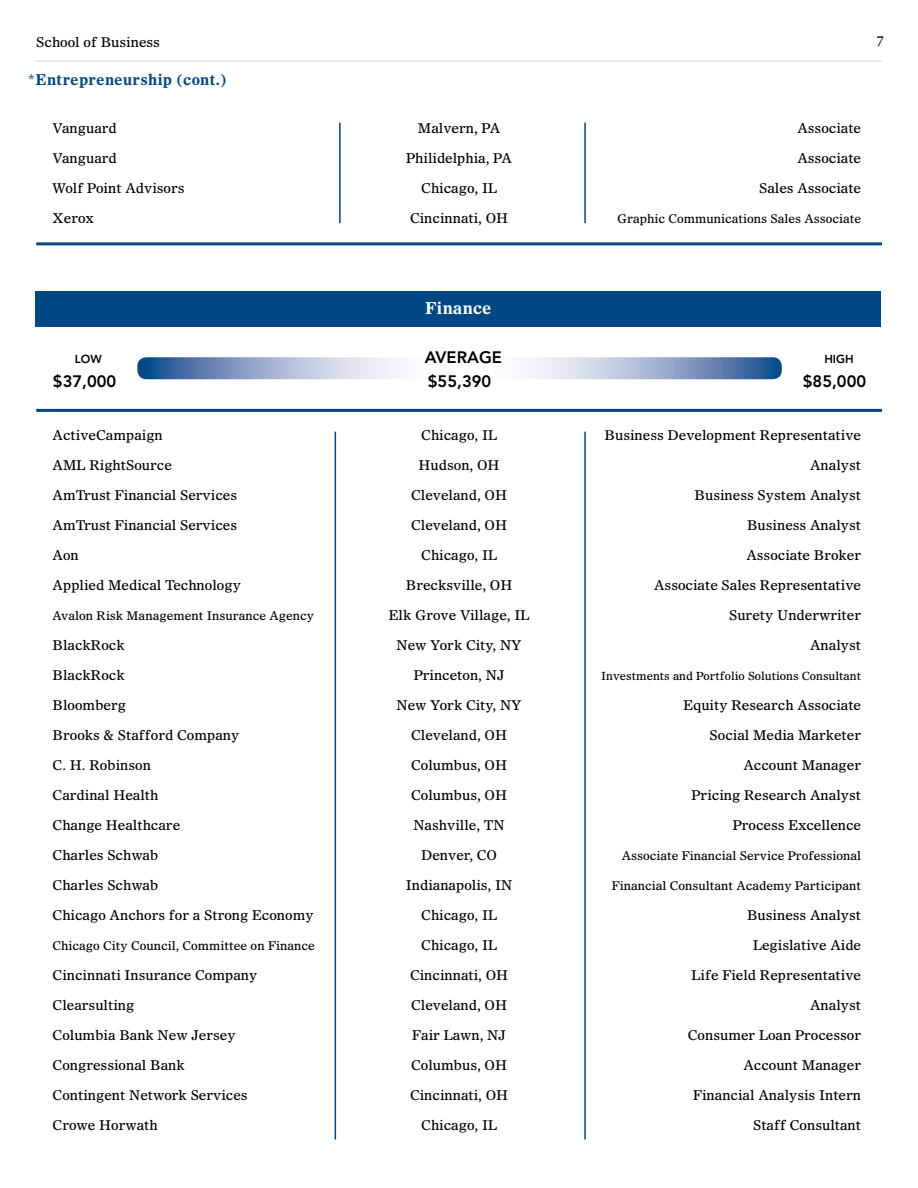
<style>
.page{position:relative;width:918px;height:1188px;background:#fff}
.page>*{position:absolute;margin:0;border:0;box-sizing:border-box;transform-origin:0 0}
.t1{font:800 16.5px/24px "Avenir LT Std";color:#000101}
.t2{font:700 16.5px "Olympian LT Std";letter-spacing:.02em;color:#fff}
.t3{font:700 15px "Olympian LT Std";letter-spacing:.02em;color:#004785}
.t4{font:13.5px "Olympian LT Std";color:#000}
.t5{font:13.5px "Olympian LT Std";color:#000101}
.t6{font:12px "Olympian LT Std";color:#000}
.t7{font:800 11.55px "Avenir LT Std";color:#000101}
.t8{font:11.25px "Olympian LT Std";color:#000}
</style>
<div class="page">
<hr style="left:35px;top:60px;width:847px;height:2px;background:#e2e3e4">
<hr style="left:584px;top:123px;width:2px;height:100px;background:#004785">
<hr style="left:339px;top:123px;width:2px;height:100px;background:#004785">
<hr style="left:36px;top:242px;width:846px;height:3px;background:#004785">
<div style="left:35px;top:291px;width:846px;height:36px;background:#004785"></div>
<hr style="left:36px;top:409px;width:846px;height:3px;background:#004785">
<svg style="left:137px;top:357px;width:645px;height:22px"></svg>
<hr style="left:584px;top:432px;width:2px;height:708px;background:#004785">
<hr style="left:335px;top:432px;width:1px;height:708px;background:#004785">
<p class="t5" style="left:36px;top:34px;width:125px">School of Business</p>
<p class="t3" style="left:28px;top:70px;width:200px">*Entrepreneurship (cont.)</p>
<p class="t4" style="left:53px;top:120px;width:66px">Vanguard</p>
<p class="t4" style="left:418px;top:120px;width:84px">Malvern, PA</p>
<p class="t4" style="left:797px;top:120px;width:65px">Associate</p>
<p class="t4" style="left:53px;top:150px;width:66px">Vanguard</p>
<p class="t4" style="left:406px;top:150px;width:107px">Philidelphia, PA</p>
<p class="t4" style="left:797px;top:150px;width:65px">Associate</p>
<p class="t4" style="left:53px;top:180px;width:134px">Wolf Point Advisors</p>
<p class="t4" style="left:421px;top:180px;width:77px">Chicago, IL</p>
<p class="t4" style="left:759px;top:180px;width:104px">Sales Associate</p>
<p class="t4" style="left:53px;top:210px;width:43px">Xerox</p>
<p class="t4" style="left:410px;top:210px;width:100px">Cincinnati, OH</p>
<p class="t6" style="left:617px;top:211px;width:246px">Graphic Communications Sales Associate</p>
<p class="t5" style="left:877px;top:32px;width:9px">7</p>
<p class="t7" style="left:75px;top:352px;width:28px">low</p>
<p class="t1" style="left:53px;top:369px;width:65px">$37,000</p>
<p class="t2" style="left:426px;top:298px;width:68px">Finance</p>
<p class="t1" style="left:425px;top:345px;width:79px">AVERAGE $55,390</p>
<p class="t7" style="left:824px;top:352px;width:31px">high</p>
<p class="t1" style="left:803px;top:369px;width:65px">$85,000</p>
<p class="t4" style="left:53px;top:427px;width:112px">ActiveCampaign</p>
<p class="t4" style="left:421px;top:427px;width:77px">Chicago, IL</p>
<p class="t4" style="left:605px;top:427px;width:258px">Business Development Representative</p>
<p class="t4" style="left:53px;top:457px;width:121px">AML RightSource</p>
<p class="t4" style="left:419px;top:457px;width:83px">Hudson, OH</p>
<p class="t4" style="left:810px;top:457px;width:53px">Analyst</p>
<p class="t4" style="left:53px;top:487px;width:186px">AmTrust Financial Services</p>
<p class="t4" style="left:411px;top:487px;width:98px">Cleveland, OH</p>
<p class="t4" style="left:695px;top:487px;width:168px">Business System Analyst</p>
<p class="t4" style="left:53px;top:517px;width:186px">AmTrust Financial Services</p>
<p class="t4" style="left:411px;top:517px;width:98px">Cleveland, OH</p>
<p class="t4" style="left:747px;top:517px;width:116px">Business Analyst</p>
<p class="t4" style="left:53px;top:547px;width:28px">Aon</p>
<p class="t4" style="left:421px;top:547px;width:77px">Chicago, IL</p>
<p class="t4" style="left:746px;top:547px;width:116px">Associate Broker</p>
<p class="t4" style="left:53px;top:577px;width:190px">Applied Medical Technology</p>
<p class="t4" style="left:406px;top:577px;width:108px">Brecksville, OH</p>
<p class="t4" style="left:654px;top:577px;width:209px">Associate Sales Representative</p>
<p class="t6" style="left:53px;top:609px;width:263px">Avalon Risk Management Insurance Agency</p>
<p class="t4" style="left:389px;top:607px;width:142px">Elk Grove Village, IL</p>
<p class="t4" style="left:729px;top:607px;width:134px">Surety Underwriter</p>
<p class="t4" style="left:53px;top:637px;width:74px">BlackRock</p>
<p class="t4" style="left:397px;top:637px;width:127px">New York City, NY</p>
<p class="t4" style="left:810px;top:637px;width:53px">Analyst</p>
<p class="t4" style="left:53px;top:667px;width:74px">BlackRock</p>
<p class="t4" style="left:414px;top:667px;width:92px">Princeton, NJ</p>
<p class="t8" style="left:601px;top:669px;width:262px">Investments and Portfolio Solutions Consultant</p>
<p class="t4" style="left:53px;top:697px;width:75px">Bloomberg</p>
<p class="t4" style="left:397px;top:697px;width:127px">New York City, NY</p>
<p class="t4" style="left:683px;top:697px;width:179px">Equity Research Associate</p>
<p class="t4" style="left:53px;top:727px;width:188px">Brooks &amp; Stafford Company</p>
<p class="t4" style="left:411px;top:727px;width:98px">Cleveland, OH</p>
<p class="t4" style="left:710px;top:727px;width:153px">Social Media Marketer</p>
<p class="t4" style="left:53px;top:757px;width:100px">C. H. Robinson</p>
<p class="t4" style="left:411px;top:757px;width:97px">Columbus, OH</p>
<p class="t4" style="left:743px;top:757px;width:119px">Account Manager</p>
<p class="t4" style="left:53px;top:787px;width:107px">Cardinal Health</p>
<p class="t4" style="left:411px;top:787px;width:97px">Columbus, OH</p>
<p class="t4" style="left:692px;top:787px;width:171px">Pricing Research Analyst</p>
<p class="t4" style="left:53px;top:817px;width:129px">Change Healthcare</p>
<p class="t4" style="left:413px;top:817px;width:93px">Nashville, TN</p>
<p class="t4" style="left:733px;top:817px;width:130px">Process Excellence</p>
<p class="t4" style="left:53px;top:847px;width:107px">Charles Schwab</p>
<p class="t4" style="left:421px;top:847px;width:78px">Denver, CO</p>
<p class="t6" style="left:622px;top:849px;width:241px">Associate Financial Service Professional</p>
<p class="t4" style="left:53px;top:877px;width:107px">Charles Schwab</p>
<p class="t4" style="left:406px;top:877px;width:108px">Indianapolis, IN</p>
<p class="t6" style="left:612px;top:879px;width:251px">Financial Consultant Academy Participant</p>
<p class="t4" style="left:53px;top:907px;width:263px">Chicago Anchors for a Strong Economy</p>
<p class="t4" style="left:421px;top:907px;width:77px">Chicago, IL</p>
<p class="t4" style="left:747px;top:907px;width:116px">Business Analyst</p>
<p class="t6" style="left:53px;top:939px;width:264px">Chicago City Council, Committee on Finance</p>
<p class="t4" style="left:421px;top:937px;width:77px">Chicago, IL</p>
<p class="t4" style="left:753px;top:937px;width:110px">Legislative Aide</p>
<p class="t4" style="left:53px;top:967px;width:206px">Cincinnati Insurance Company</p>
<p class="t4" style="left:410px;top:967px;width:100px">Cincinnati, OH</p>
<p class="t4" style="left:692px;top:967px;width:171px">Life Field Representative</p>
<p class="t4" style="left:53px;top:997px;width:83px">Clearsulting</p>
<p class="t4" style="left:411px;top:997px;width:98px">Cleveland, OH</p>
<p class="t4" style="left:810px;top:997px;width:53px">Analyst</p>
<p class="t4" style="left:53px;top:1027px;width:185px">Columbia Bank New Jersey</p>
<p class="t4" style="left:412px;top:1027px;width:95px">Fair Lawn, NJ</p>
<p class="t4" style="left:688px;top:1027px;width:175px">Consumer Loan Processor</p>
<p class="t4" style="left:53px;top:1057px;width:134px">Congressional Bank</p>
<p class="t4" style="left:411px;top:1057px;width:97px">Columbus, OH</p>
<p class="t4" style="left:743px;top:1057px;width:119px">Account Manager</p>
<p class="t4" style="left:53px;top:1087px;width:197px">Contingent Network Services</p>
<p class="t4" style="left:410px;top:1087px;width:100px">Cincinnati, OH</p>
<p class="t4" style="left:693px;top:1087px;width:170px">Financial Analysis Intern</p>
<p class="t4" style="left:53px;top:1117px;width:107px">Crowe Horwath</p>
<p class="t4" style="left:421px;top:1117px;width:77px">Chicago, IL</p>
<p class="t4" style="left:753px;top:1117px;width:110px">Staff Consultant</p>
</div>
